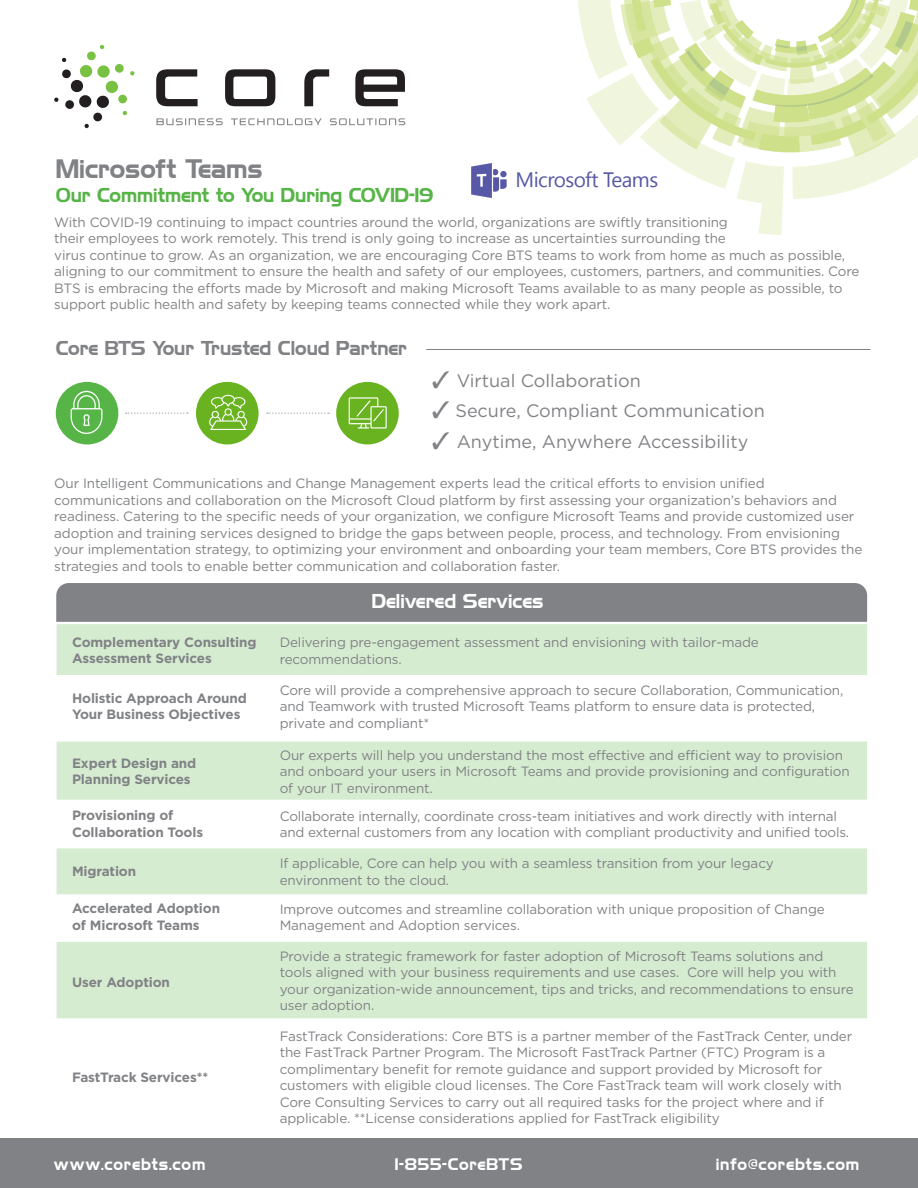
<style>
.page{position:relative;width:918px;height:1188px;background:#fff}
.page>*{position:absolute;margin:0;border:0;box-sizing:border-box;transform-origin:0 0}
.t1{font:24px "Highland Gothic FLF";color:#808285}
.t2{font:20.85px "Segoe UI";letter-spacing:-.025em;color:#5759a6}
.t3{font:18px "Gotham";color:#808285}
.t4{font:18px "Highland Gothic FLF";color:#57b447}
.t5{font:18px "Highland Gothic FLF";color:#808285}
.t6{font:18px "Highland Gothic FLF";color:#fff}
.t7{font:15px "Highland Gothic FLF";letter-spacing:.055em;color:#fff}
.t8{font:13.5px/16.5px "Gotham";letter-spacing:-.01em;color:#808285}
.t9{font:700 13.5px/16.5px "Gotham";letter-spacing:-.01em;color:#808285}
</style>
<div class="page">
<div style="left:56px;top:625px;width:811px;height:50px;background:#d6ecd1"></div>
<div style="left:56px;top:741px;width:811px;height:59px;background:#d6ecd1"></div>
<div style="left:56px;top:848px;width:811px;height:47px;background:#d6ecd1"></div>
<div style="left:56px;top:942px;width:811px;height:77px;background:#d6ecd1"></div>
<svg style="left:54px;top:45px;width:81px;height:83px"></svg>
<svg style="left:156px;top:69px;width:42px;height:37px"></svg>
<svg style="left:225px;top:69px;width:50px;height:37px"></svg>
<svg style="left:304px;top:69px;width:25px;height:37px"></svg>
<svg style="left:355px;top:69px;width:50px;height:37px"></svg>
<svg style="left:157px;top:118px;width:66px;height:7px"></svg>
<svg style="left:231px;top:118px;width:91px;height:7px"></svg>
<svg style="left:330px;top:118px;width:75px;height:7px"></svg>
<div style="left:0;top:1138px;width:918px;height:50px;background:#808285"></div>
<svg style="left:578px;top:0;width:340px;height:235px"></svg>
<div style="left:56px;top:382px;width:62px;height:62px;background:#57b447;border-radius:50%"></div>
<div style="left:336px;top:382px;width:63px;height:62px;background:#6ab320;border-radius:50%"></div>
<svg style="left:126px;top:412px;width:62px;height:2px"></svg>
<svg style="left:267px;top:412px;width:62px;height:2px"></svg>
<div style="left:196px;top:382px;width:63px;height:62px;background:#6ab320;border-radius:50%"></div>
<svg style="left:56px;top:583px;width:812px;height:42px;background:#898b8d"></svg>
<hr style="left:426px;top:349px;width:444px;height:1px;background:#808285">
<svg style="left:71px;top:391px;width:31px;height:43px"></svg>
<svg style="left:209px;top:395px;width:38px;height:35px"></svg>
<svg style="left:349px;top:397px;width:38px;height:32px"></svg>
<svg style="left:471px;top:163px;width:36px;height:35px"></svg>
<p class="t1" style="left:56px;top:151px;width:208px">Microsoft Teams</p>
<p class="t4" style="left:56px;top:182px;width:379px">Our Commitment to You During COVID-19</p>
<p class="t2" style="left:516px;top:165px;width:144px">Microsoft Teams</p>
<p class="t8" style="left:54px;top:213px;width:807px">With COVID-19 continuing to impact countries around the world, organizations are swiftly transitioning<br>their employees to work remotely. This trend is only going to increase as uncertainties surrounding the<br>virus continue to grow. As an organization, we are encouraging Core BTS teams to work from home as much as possible, aligning to our commitment to ensure the health and safety of our employees, customers, partners, and communities. Core BTS is embracing the efforts made by Microsoft and making Microsoft Teams available to as many people as possible, to support public health and safety by keeping teams connected while they work apart.</p>
<p class="t5" style="left:56px;top:335px;width:353px">Core BTS Your Trusted Cloud Partner</p>
<p class="t3" style="left:432px;top:370px;width:210px">✓ Virtual Collaboration</p>
<p class="t3" style="left:432px;top:400px;width:334px">✓ Secure, Compliant Communication</p>
<p class="t3" style="left:432px;top:431px;width:318px">✓ Anytime, Anywhere Accessibility</p>
<p class="t8" style="left:54px;top:475px;width:810px">Our Intelligent Communications and Change Management experts lead the critical efforts to envision unified communications and collaboration on the Microsoft Cloud platform by first assessing your organization’s behaviors and readiness. Catering to the specific needs of your organization, we configure Microsoft Teams and provide customized user adoption and training services designed to bridge the gaps between people, process, and technology. From envisioning your implementation strategy, to optimizing your environment and onboarding your team members, Core BTS provides the strategies and tools to enable better communication and collaboration faster.</p>
<p class="t6" style="left:372px;top:589px;width:173px">Delivered Services</p>
<p class="t9" style="left:72px;top:633px;width:186px">Complementary Consulting<br>Assessment Services</p>
<p class="t8" style="left:280px;top:634px;width:481px">Delivering pre-engagement assessment and envisioning with tailor-made recommendations.</p>
<p class="t9" style="left:72px;top:690px;width:176px">Holistic Approach Around<br>Your Business Objectives</p>
<p class="t8" style="left:280px;top:682px;width:565px">Core will provide a comprehensive approach to secure Collaboration, Communication, and Teamwork with trusted Microsoft Teams platform to ensure data is protected, private and compliant*</p>
<p class="t9" style="left:72px;top:755px;width:126px">Expert Design and<br>Planning Services</p>
<p class="t8" style="left:280px;top:746px;width:571px">Our experts will help you understand the most effective and efficient way to provision and onboard your users in Microsoft Teams and provide provisioning and configuration of your IT environment.</p>
<p class="t9" style="left:72px;top:807px;width:133px">Provisioning of<br>Collaboration Tools</p>
<p class="t8" style="left:280px;top:807px;width:571px">Collaborate internally, coordinate cross-team initiatives and work directly with internal and external customers from any location with compliant productivity and unified tools.</p>
<p class="t9" style="left:72px;top:863px;width:66px">Migration</p>
<p class="t8" style="left:280px;top:855px;width:496px">If applicable, Core can help you with a seamless transition from your legacy</p>
<p class="t8" style="left:280px;top:871px;width:171px">environment to the cloud.</p>
<p class="t9" style="left:72px;top:900px;width:150px">Accelerated Adoption of Microsoft Teams</p>
<p class="t8" style="left:280px;top:900px;width:547px">Improve outcomes and streamline collaboration with unique proposition of Change<br>Management and Adoption services.</p>
<p class="t9" style="left:72px;top:974px;width:99px">User Adoption</p>
<p class="t9" style="left:72px;top:1069px;width:138px">FastTrack Services**</p>
<p class="t8" style="left:280px;top:948px;width:575px">Provide a strategic framework for faster adoption of Microsoft Teams solutions and tools aligned with your business requirements and use cases. Core will help you with your organization-wide announcement, tips and tricks, and recommendations to ensure user adoption.</p>
<p class="t8" style="left:280px;top:1028px;width:574px">FastTrack Considerations: Core BTS is a partner member of the FastTrack Center, under the FastTrack Partner Program. The Microsoft FastTrack Partner (FTC) Program is a complimentary benefit for remote guidance and support provided by Microsoft for customers with eligible cloud licenses. The Core FastTrack team will work closely with Core Consulting Services to carry out all required tasks for the project where and if applicable. **License considerations applied for FastTrack eligibility</p>
<p class="t7" style="left:54px;top:1153px;width:153px">www.corebts.com</p>
<p class="t7" style="left:395px;top:1153px;width:129px">1-855-CoreBTS</p>
<p class="t7" style="left:716px;top:1153px;width:145px">info@corebts.com</p>
</div>
